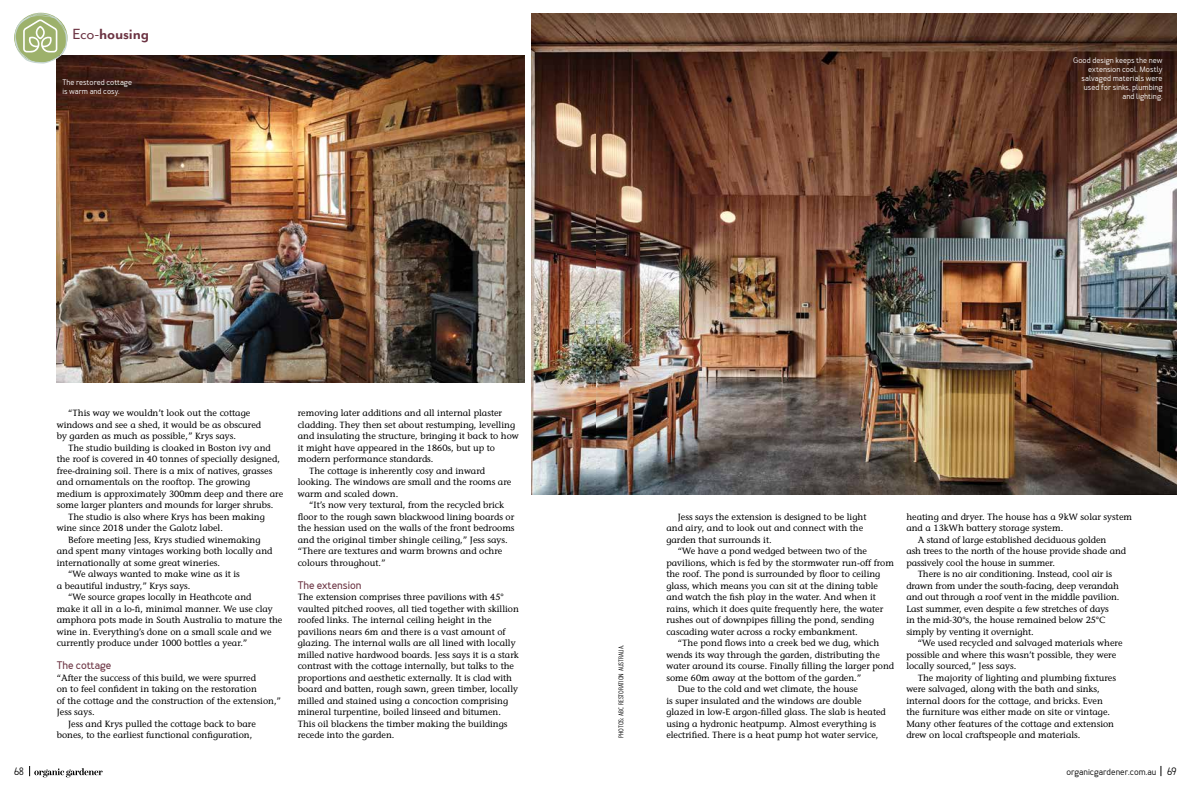
<style>
.page{position:relative;width:1191px;height:794px;background:#fff}
.page>*{position:absolute;margin:0;border:0;box-sizing:border-box;transform-origin:0 0}
.t1{font:700 17px "Mr Eaves Mod OT";letter-spacing:-.01em;color:#6c3443}
.t2{font:700 11px "Merlo";color:#6c3443}
.t3{font:10px "Rhea";color:#000}
.t4{font:500 9px/11.5px "Stone Informal Std";color:#000}
.t5{font:500 9px "Merlo";color:#000}
.t6{font:500 8px/9px "Merlo";color:#fff}
.t7{font:6.5px "Rhea";color:#000}
.s1{font-weight:400}
.s2{font-family:"Rhea";font-weight:400;font-size:10px}
</style>
<div class="page">
<svg style="left:29px;top:766px;width:74px;height:11px"></svg>
<img style="left:531px;top:13px;width:645px;height:482px">
<img style="left:57px;top:55px;width:467px;height:328px">
<svg style="left:15px;top:13px;width:52px;height:51px"></svg>
<h1 class="t1" style="left:73px;top:24px;width:78px"><span class="s1">Eco-</span>housing</h1>
<p class="t6" style="left:62px;top:78px;width:71px">The restored cottage is warm and cosy.</p>
<p class="t6" style="left:1073px;top:56px;width:91px;text-align:right">Good design keeps the new extension cool. Mostly salvaged materials were used for sinks, plumbing and lighting.</p>
<p class="t4" style="left:57px;top:407px;width:206px;text-indent:11px">“This way we wouldn’t look out the cottage windows and see a shed, it would be as obscured by garden as much as possible,” Krys says.</p>
<p class="t4" style="left:68px;top:442px;width:204px">The studio building is cloaked in Boston ivy and</p>
<p class="t4" style="left:57px;top:453px;width:225px">the roof is covered in 40 tonnes of specially designed,</p>
<p class="t4" style="left:57px;top:465px;width:217px">free-draining soil. There is a mix of natives, grasses</p>
<p class="t4" style="left:57px;top:476px;width:195px">and ornamentals on the rooftop. The growing</p>
<p class="t4" style="left:57px;top:488px;width:228px">medium is approximately 300mm deep and there are</p>
<p class="t4" style="left:57px;top:499px;width:218px">some larger planters and mounds for larger shrubs.</p>
<p class="t4" style="left:68px;top:511px;width:198px">The studio is also where Krys has been making</p>
<p class="t4" style="left:57px;top:522px;width:168px">wine since 2018 under the Galotz label.</p>
<p class="t4" style="left:68px;top:534px;width:194px">Before meeting Jess, Krys studied winemaking</p>
<p class="t4" style="left:57px;top:545px;width:217px">and spent many vintages working both locally and</p>
<p class="t4" style="left:57px;top:557px;width:165px">internationally at some great wineries.</p>
<p class="t4" style="left:68px;top:568px;width:173px">“We always wanted to make wine as it is</p>
<p class="t4" style="left:57px;top:580px;width:135px">a beautiful industry,” Krys says.</p>
<p class="t4" style="left:68px;top:591px;width:185px">“We source grapes locally in Heathcote and</p>
<p class="t4" style="left:57px;top:603px;width:218px">make it all in a lo-fi, minimal manner. We use clay</p>
<p class="t4" style="left:57px;top:614px;width:227px">amphora pots made in South Australia to mature the</p>
<p class="t4" style="left:57px;top:626px;width:216px">wine in. Everything’s done on a small scale and we</p>
<p class="t4" style="left:57px;top:637px;width:192px">currently produce under 1000 bottles a year.”</p>
<p class="t2" style="left:57px;top:658px;width:56px">The cottage</p>
<p class="t4" style="left:57px;top:672px;width:201px">“After the success of this build, we were spurred</p>
<p class="t4" style="left:57px;top:683px;width:202px">on to feel confident in taking on the restoration</p>
<p class="t4" style="left:57px;top:695px;width:226px">of the cottage and the construction of the extension,”</p>
<p class="t4" style="left:57px;top:706px;width:39px">Jess says.</p>
<p class="t4" style="left:68px;top:718px;width:189px">Jess and Krys pulled the cottage back to bare</p>
<p class="t4" style="left:57px;top:729px;width:197px">bones, to the earliest functional configuration,</p>
<p class="t4" style="left:298px;top:407px;width:206px">removing later additions and all internal plaster</p>
<p class="t4" style="left:298px;top:419px;width:219px">cladding. They then set about restumping, levelling</p>
<p class="t4" style="left:298px;top:430px;width:223px">and insulating the structure, bringing it back to how</p>
<p class="t4" style="left:298px;top:442px;width:199px">it might have appeared in the 1860s, but up to</p>
<p class="t4" style="left:298px;top:453px;width:137px">modern performance standards.</p>
<p class="t4" style="left:309px;top:465px;width:178px">The cottage is inherently cosy and inward</p>
<p class="t4" style="left:298px;top:476px;width:215px">looking. The windows are small and the rooms are</p>
<p class="t4" style="left:298px;top:488px;width:102px">warm and scaled down.</p>
<p class="t4" style="left:309px;top:499px;width:196px">“It’s now very textural, from the recycled brick</p>
<p class="t4" style="left:298px;top:511px;width:218px">floor to the rough sawn blackwood lining boards or</p>
<p class="t4" style="left:298px;top:522px;width:218px">the hessian used on the walls of the front bedrooms</p>
<p class="t4" style="left:298px;top:534px;width:211px">and the original timber shingle ceiling,” Jess says.</p>
<p class="t4" style="left:298px;top:545px;width:206px">“There are textures and warm browns and ochre</p>
<p class="t4" style="left:298px;top:557px;width:89px">colours throughout.”</p>
<p class="t2" style="left:298px;top:578px;width:65px">The extension</p>
<p class="t4" style="left:298px;top:591px;width:223px">The extension comprises three pavilions with 45° vaulted pitched rooves, all tied together with skillion roofed links. The internal ceiling height in the pavilions nears 6m and there is a vast amount of glazing. The internal walls are all lined with locally milled native hardwood boards. Jess says it is a stark contrast with the cottage internally, but talks to the proportions and aesthetic externally. It is clad with board and batten, rough sawn, green timber, locally milled and stained using a concoction comprising mineral turpentine, boiled linseed and bitumen.<br>This oil blackens the timber making the buildings recede into the garden.</p>
<p class="t7" style="left:617px;top:737px;width:94px;rotate:-90deg">PHOTOS: ABC RESTORATION AUSTRALIA.</p>
<p class="t4" style="left:666px;top:511px;width:201px;text-indent:11px">Jess says the extension is designed to be light and airy, and to look out and connect with the garden that surrounds it.</p>
<p class="t4" style="left:677px;top:545px;width:191px">“We have a pond wedged between two of the</p>
<p class="t4" style="left:666px;top:557px;width:229px">pavilions, which is fed by the stormwater run-off from</p>
<p class="t4" style="left:666px;top:568px;width:215px">the roof. The pond is surrounded by floor to ceiling</p>
<p class="t4" style="left:666px;top:580px;width:213px">glass, which means you can sit at the dining table</p>
<p class="t4" style="left:666px;top:591px;width:211px">and watch the fish play in the water. And when it</p>
<p class="t4" style="left:666px;top:603px;width:218px">rains, which it does quite frequently here, the water</p>
<p class="t4" style="left:666px;top:614px;width:209px">rushes out of downpipes filling the pond, sending</p>
<p class="t4" style="left:666px;top:626px;width:193px">cascading water across a rocky embankment.</p>
<p class="t4" style="left:677px;top:637px;width:203px">“The pond flows into a creek bed we dug, which</p>
<p class="t4" style="left:666px;top:649px;width:215px">wends its way through the garden, distributing the</p>
<p class="t4" style="left:666px;top:660px;width:229px">water around its course. Finally filling the larger pond</p>
<p class="t4" style="left:666px;top:672px;width:196px">some 60m away at the bottom of the garden.”</p>
<p class="t4" style="left:677px;top:683px;width:182px">Due to the cold and wet climate, the house</p>
<p class="t4" style="left:666px;top:695px;width:197px">is super insulated and the windows are double</p>
<p class="t4" style="left:666px;top:706px;width:221px">glazed in low-E argon-filled glass. The slab is heated</p>
<p class="t4" style="left:666px;top:718px;width:211px">using a hydronic heatpump. Almost everything is</p>
<p class="t4" style="left:666px;top:729px;width:214px">electrified. There is a heat pump hot water service,</p>
<p class="t4" style="left:906px;top:511px;width:227px">heating and dryer. The house has a 9kW solar system</p>
<p class="t4" style="left:906px;top:522px;width:158px">and a 13kWh battery storage system.</p>
<p class="t4" style="left:917px;top:534px;width:190px">A stand of large established deciduous golden</p>
<p class="t4" style="left:906px;top:545px;width:221px">ash trees to the north of the house provide shade and</p>
<p class="t4" style="left:906px;top:557px;width:150px">passively cool the house in summer.</p>
<p class="t4" style="left:917px;top:568px;width:196px">There is no air conditioning. Instead, cool air is</p>
<p class="t4" style="left:906px;top:580px;width:214px">drawn from under the south-facing, deep verandah</p>
<p class="t4" style="left:906px;top:591px;width:215px">and out through a roof vent in the middle pavilion.</p>
<p class="t4" style="left:906px;top:603px;width:204px">Last summer, even despite a few stretches of days</p>
<p class="t4" style="left:906px;top:614px;width:201px">in the mid-30°s, the house remained below 25°C</p>
<p class="t4" style="left:906px;top:626px;width:129px">simply by venting it overnight.</p>
<p class="t4" style="left:917px;top:637px;width:206px">“We used recycled and salvaged materials where</p>
<p class="t4" style="left:906px;top:649px;width:211px">possible and where this wasn’t possible, they were</p>
<p class="t4" style="left:906px;top:660px;width:112px">locally sourced,” Jess says.</p>
<p class="t4" style="left:917px;top:672px;width:200px">The majority of lighting and plumbing fixtures</p>
<p class="t4" style="left:906px;top:683px;width:195px">were salvaged, along with the bath and sinks,</p>
<p class="t4" style="left:906px;top:695px;width:198px">internal doors for the cottage, and bricks. Even</p>
<p class="t4" style="left:906px;top:706px;width:205px">the furniture was either made on site or vintage.</p>
<p class="t4" style="left:906px;top:718px;width:209px">Many other features of the cottage and extension</p>
<p class="t4" style="left:906px;top:729px;width:176px">drew on local craftspeople and materials.</p>
<p class="t3" style="left:14px;top:765px;width:11px">68</p>
<p class="t5" style="left:1066px;top:767px;width:112px">organicgardener.com.au <span class="s2">69</span></p>
</div>
